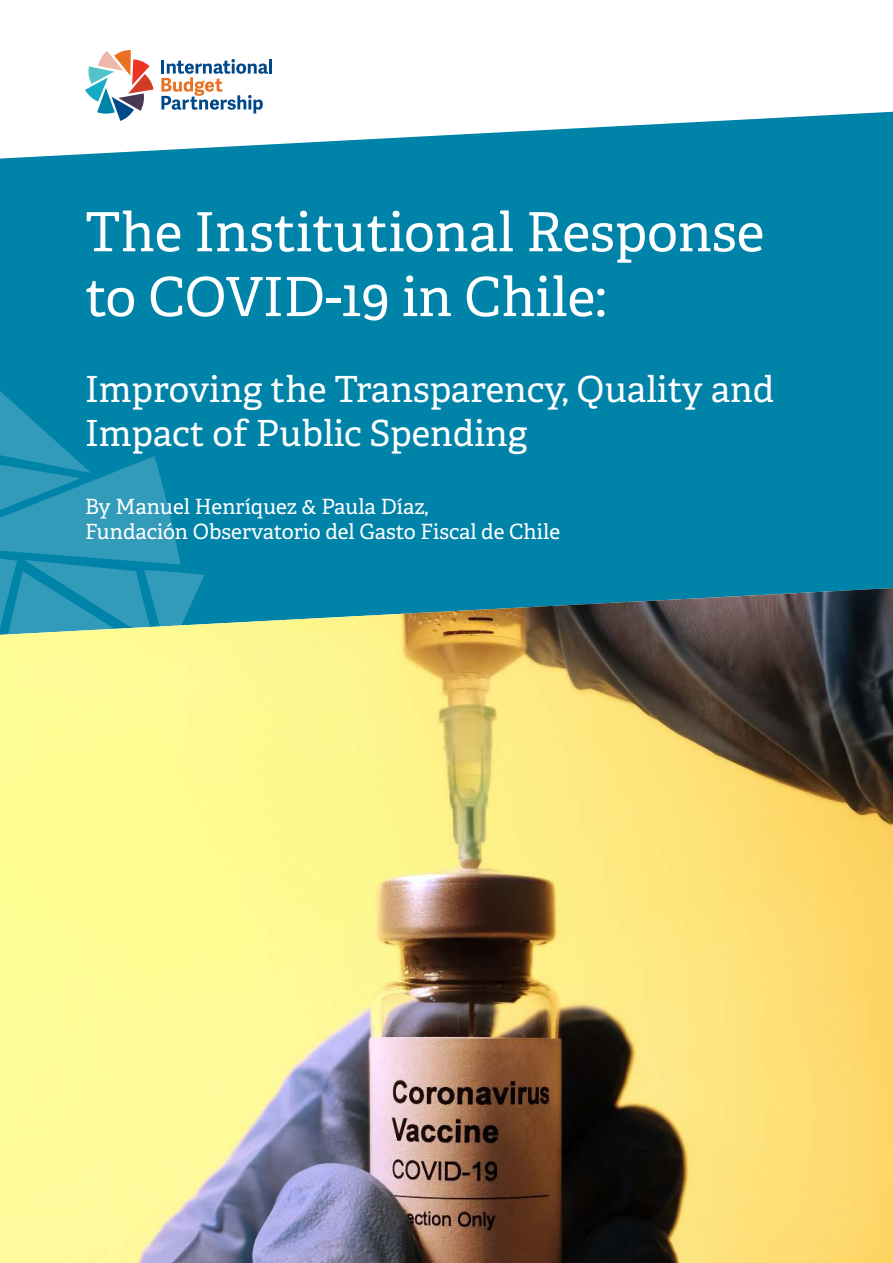
<style>
.page{position:relative;width:893px;height:1263px;background:#0083a9}
.page>*{position:absolute;margin:0;border:0;box-sizing:border-box;transform-origin:0 0}
.t1{font:54px/64.8px "Adelle";color:#fff}
.t2{font:36px/43.2px "Adelle";color:#fff}
.t3{font:21px/25.2px "Adelle";color:#fff}
</style>
<div class="page">
<svg style="left:0;top:391px;width:204px;height:197px"></svg>
<img style="left:0;top:588px;width:893px;height:675px">
<svg style="left:0;top:0;width:893px;height:159px;fill:#fff"></svg>
<hr style="left:269px;top:59px;width:3px;height:15px;background:#004989">
<svg style="left:161px;top:59px;width:107px;height:54px;background:#c4cbd3"></svg>
<svg style="left:85px;top:50px;width:68px;height:71px;background:#c5c2c3"></svg>
<h1 class="t1" style="left:85px;top:204px;width:681px">The Institutional Response to COVID-19 in Chile:</h1>
<h2 class="t2" style="left:85px;top:371px;width:691px">Improving the Transparency, Quality and<br>Impact of Public Spending</h2>
<p class="t3" style="left:85px;top:496px;width:476px">By Manuel Henríquez &amp; Paula Díaz,<br>Fundación Observatorio del Gasto Fiscal de Chile</p>
</div>
